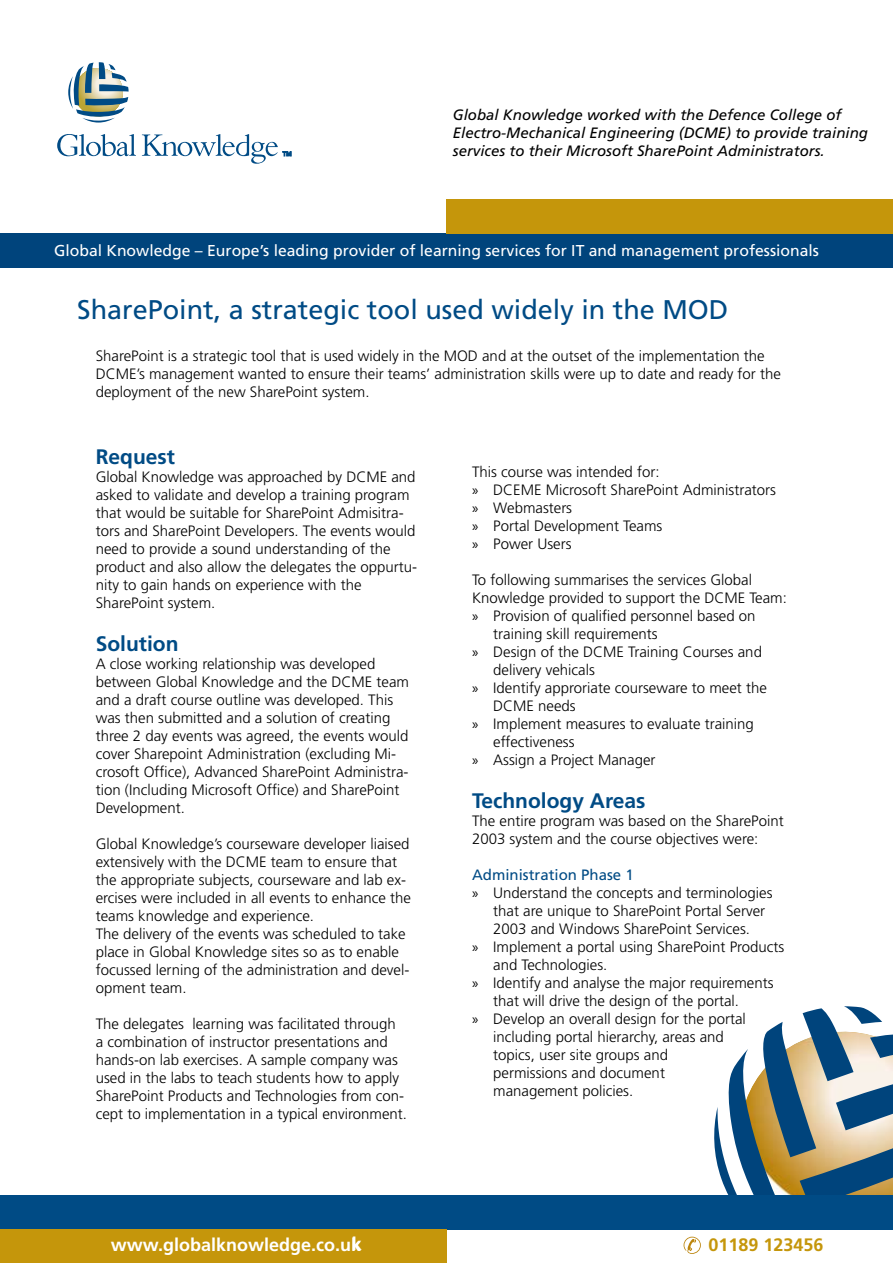
<style>
.page{position:relative;width:893px;height:1263px;background:#fff}
.page>*{position:absolute;margin:0;border:0;box-sizing:border-box;transform-origin:0 0}
.t1{font:27px "Frutiger";color:#004b85}
.t2{font:700 21px "Frutiger";color:#004b85}
.t3{font:700 18px "Frutiger";color:#fff}
.t4{font:700 18px "Frutiger";color:#c5960b}
.t5{font:15.75px "Frutiger";color:#fff}
.t6{font:300 15px/18px "Frutiger";color:#000}
.t7{font:italic 15px/18px "Frutiger";color:#000}
.t8{font:15px "Frutiger";color:#004b85}
.t9{font:15px/18px "Myriad Pro";color:#000;text-align:justify}
</style>
<div class="page">
<svg style="left:714px;top:1006px;width:179px;height:189px"></svg>
<div style="left:0;top:234px;width:893px;height:34px;background:#00447c"></div>
<div style="left:446px;top:200px;width:447px;height:34px;background:#c5960b"></div>
<div style="left:0;top:1195px;width:893px;height:34px;background:#004b85"></div>
<div style="left:0;top:1229px;width:446px;height:34px;background:#c5960b"></div>
<svg style="left:57px;top:134px;width:79px;height:22px"></svg>
<svg style="left:68px;top:62px;width:61px;height:61px"></svg>
<svg style="left:142px;top:134px;width:149px;height:30px"></svg>
<svg style="left:684px;top:1237px;width:17px;height:17px"></svg>
<p class="t7" style="left:453px;top:106px;width:417px">Global Knowledge worked with the Defence College of<br>Electro-Mechanical Engineering (DCME) to provide training services to their Microsoft SharePoint Administrators.</p>
<p class="t5" style="left:54px;top:241px;width:766px">Global Knowledge – Europe’s leading provider of learning services for IT and management professionals</p>
<h1 class="t1" style="left:77px;top:294px;width:653px">SharePoint, a strategic tool used widely in the MOD</h1>
<p class="t6" style="left:96px;top:347px;width:687px">SharePoint is a strategic tool that is used widely in the MOD and at the outset of the implementation the<br>DCME’s management wanted to ensure their teams’ administration skills were up to date and ready for the deployment of the new SharePoint system.</p>
<h2 class="t2" style="left:96px;top:444px;width:81px">Request</h2>
<p class="t6" style="left:96px;top:468px;width:323px">Global Knowledge was approached by DCME and asked to validate and develop a training program that would be suitable for SharePoint Admisitra&shy;tors and SharePoint Developers. The events would need to provide a sound understanding of the product and also allow the delegates the oppurtu&shy;nity to gain hands on experience with the SharePoint system.</p>
<h2 class="t2" style="left:96px;top:631px;width:84px">Solution</h2>
<p class="t6" style="left:96px;top:655px;width:315px">A close working relationship was developed between Global Knowledge and the DCME team and a draft course outline was developed. This was then submitted and a solution of creating three 2 day events was agreed, the events would cover Sharepoint Administration (excluding Mi&shy;crosoft Office), Advanced SharePoint Administra&shy;tion (Including Microsoft Office) and SharePoint Development.</p>
<p class="t6" style="left:96px;top:835px;width:317px">Global Knowledge’s courseware developer liaised extensively with the DCME team to ensure that the appropriate subjects, courseware and lab ex&shy;ercises were included in all events to enhance the teams knowledge and experience.<br>The delivery of the events was scheduled to take place in Global Knowledge sites so as to enable focussed lerning of the administration and devel&shy;opment team.</p>
<p class="t6" style="left:96px;top:1015px;width:313px">The delegates learning was facilitated through<br>a combination of instructor presentations and hands-on lab exercises. A sample company was used in the labs to teach students how to apply SharePoint Products and Technologies from con&shy;cept to implementation in a typical environment.</p>
<p class="t6" style="left:493px;top:463px;width:284px;text-indent:-21px">This course was intended for:<br>DCEME Microsoft SharePoint Administrators<br>Webmasters<br>Portal Development Teams<br>Power Users</p>
<p class="t6" style="left:472px;top:571px;width:282px">To following summarises the services Global</p>
<p class="t6" style="left:472px;top:589px;width:316px">Knowledge provided to support the DCME Team:</p>
<p class="t6" style="left:493px;top:607px;width:264px">Provision of qualified personnel based on</p>
<p class="t6" style="left:493px;top:625px;width:166px">training skill requirements</p>
<p class="t6" style="left:493px;top:643px;width:270px">Design of the DCME Training Courses and</p>
<p class="t6" style="left:493px;top:661px;width:103px">delivery vehicals</p>
<p class="t6" style="left:493px;top:679px;width:275px">Identify approriate courseware to meet the</p>
<p class="t6" style="left:493px;top:697px;width:84px">DCME needs</p>
<p class="t6" style="left:493px;top:715px;width:262px">Implement measures to evaluate training</p>
<p class="t6" style="left:493px;top:733px;width:83px">effectiveness</p>
<p class="t6" style="left:493px;top:751px;width:164px">Assign a Project Manager</p>
<h2 class="t2" style="left:472px;top:789px;width:175px">Technology Areas</h2>
<p class="t6" style="left:472px;top:812px;width:313px">The entire program was based on the SharePoint<br>2003 system and the course objectives were:</p>
<p class="t8" style="left:472px;top:866px;width:163px">Administration Phase 1</p>
<p class="t6" style="left:493px;top:884px;width:293px">Understand the concepts and terminologies that are unique to SharePoint Portal Server 2003 and Windows SharePoint Services.<br>Implement a portal using SharePoint Products and Technologies.<br>Identify and analyse the major requirements that will drive the design of the portal.<br>Develop an overall design for the portal including portal hierarchy, areas and<br>topics, user site groups and<br>permissions and document<br>management policies.</p>
<p class="t9" style="left:472px;top:481px;width:8px">» » » »</p>
<p class="t9" style="left:472px;top:607px;width:8px">»</p>
<p class="t9" style="left:472px;top:643px;width:8px">»</p>
<p class="t9" style="left:472px;top:679px;width:8px">»</p>
<p class="t9" style="left:472px;top:715px;width:8px">»</p>
<p class="t9" style="left:472px;top:751px;width:8px">»</p>
<p class="t9" style="left:472px;top:884px;width:8px">»</p>
<p class="t9" style="left:472px;top:938px;width:8px">»</p>
<p class="t9" style="left:472px;top:974px;width:8px">»</p>
<p class="t9" style="left:472px;top:1010px;width:8px">»</p>
<p class="t3" style="left:111px;top:1234px;width:252px">www.globalknowledge.co.uk</p>
<p class="t4" style="left:708px;top:1234px;width:117px">01189 123456</p>
</div>
